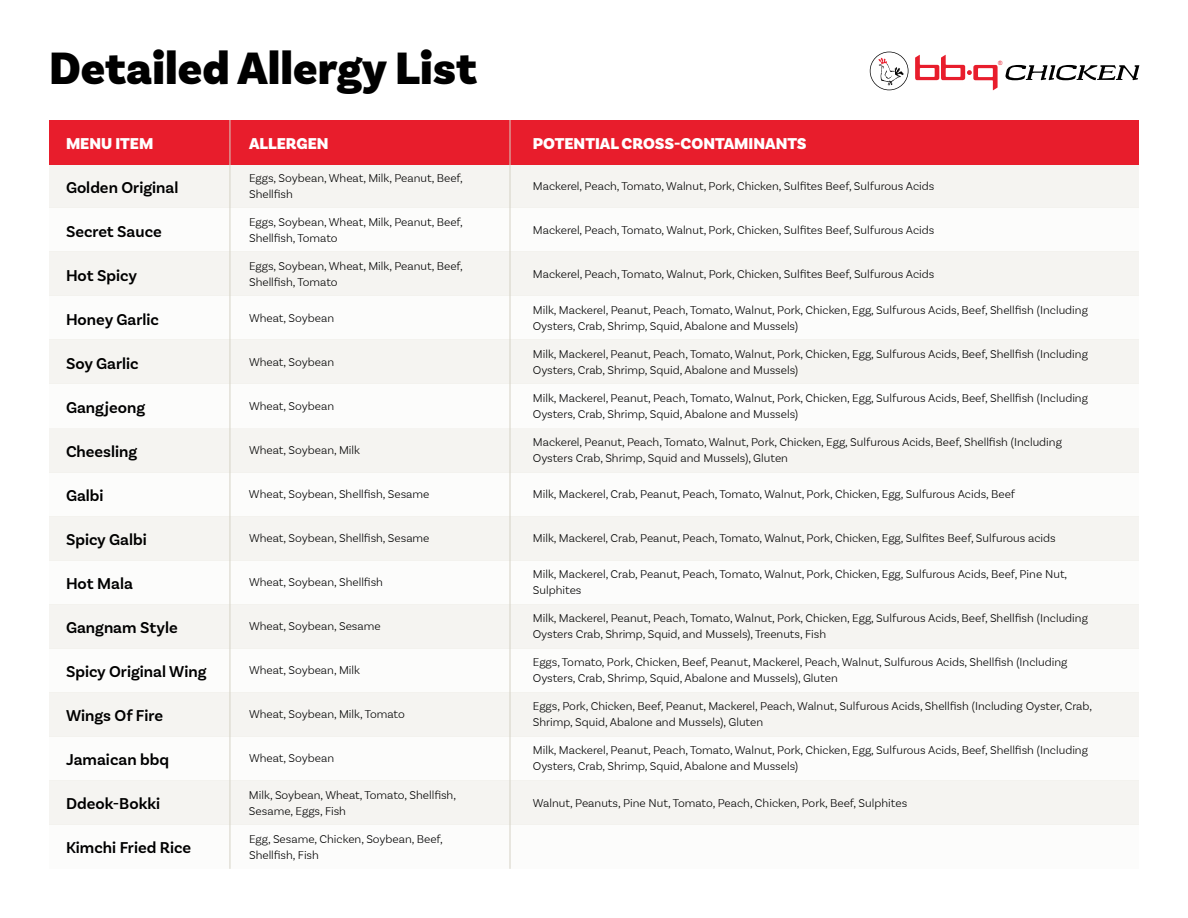
<style>
.page{position:relative;width:1188px;height:918px;background:#fff}
.page>*{position:absolute;margin:0;border:0;box-sizing:border-box;transform-origin:0 0}
.t1{font:900 47.55px "Basic Sans";color:#000}
.t2{font:600 16.5px "Basic Sans";color:#000}
.t3{font:900 16.5px "Basic Sans";color:#fff}
.t4{font:300 12px/15.8px "Basic Sans";color:#000}
.t5{font:5.85px "Arial";color:#e81d2c}
</style>
<div class="page">
<div style="left:49px;top:163px;width:1090px;height:45px;background:#f5f4f1"></div>
<div style="left:49px;top:120px;width:1090px;height:44px;background:#e81d2c"></div>
<div style="left:49px;top:340px;width:1090px;height:44px;background:#f5f4f1"></div>
<div style="left:49px;top:516px;width:1090px;height:44px;background:#f5f4f1"></div>
<div style="left:49px;top:781px;width:1090px;height:44px;background:#f5f4f1"></div>
<div style="left:49px;top:252px;width:1090px;height:44px;background:#f5f4f1"></div>
<div style="left:49px;top:428px;width:1090px;height:44px;background:#f5f4f1"></div>
<div style="left:49px;top:604px;width:1090px;height:44px;background:#f5f4f1"></div>
<div style="left:49px;top:692px;width:1090px;height:45px;background:#f5f4f1"></div>
<div style="left:49px;top:208px;width:1090px;height:44px;background:#fcfcfb"></div>
<div style="left:49px;top:384px;width:1090px;height:44px;background:#fcfcfb"></div>
<div style="left:49px;top:560px;width:1090px;height:44px;background:#fcfcfb"></div>
<div style="left:49px;top:648px;width:1090px;height:44px;background:#fcfcfb"></div>
<div style="left:49px;top:825px;width:1090px;height:44px;background:#fcfcfb"></div>
<div style="left:49px;top:296px;width:1090px;height:44px;background:#fcfcfb"></div>
<div style="left:49px;top:472px;width:1090px;height:44px;background:#fcfcfb"></div>
<div style="left:49px;top:737px;width:1090px;height:44px;background:#fcfcfb"></div>
<svg style="left:915px;top:55px;width:83px;height:35px"></svg>
<svg style="left:1005px;top:65px;width:134px;height:15px"></svg>
<svg style="left:870px;top:52px;width:39px;height:38px"></svg>
<hr style="left:230px;top:120px;width:1px;height:749px;background:#d5d2c5">
<hr style="left:510px;top:120px;width:1px;height:749px;background:#d5d2c5">
<h1 class="t1" style="left:49px;top:39px;width:429px">Detailed Allergy List</h1>
<p class="t5" style="left:998px;top:59px;width:6px">®</p>
<h2 class="t3" style="left:66px;top:134px;width:89px">MENU ITEM</h2>
<h2 class="t3" style="left:249px;top:134px;width:81px">ALLERGEN</h2>
<h2 class="t3" style="left:533px;top:134px;width:275px">POTENTIAL CROSS-CONTAMINANTS</h2>
<p class="t4" style="left:533px;top:178px;width:403px">Mackerel, Peach, Tomato, Walnut, Pork, Chicken, Sulfites Beef, Sulfurous Acids</p>
<p class="t4" style="left:249px;top:170px;width:215px">Eggs, Soybean, Wheat, Milk, Peanut, Beef,<br>Shellfish</p>
<h2 class="t2" style="left:66px;top:177px;width:114px">Golden Original</h2>
<h2 class="t2" style="left:66px;top:222px;width:97px">Secret Sauce</h2>
<h2 class="t2" style="left:66px;top:266px;width:73px">Hot Spicy</h2>
<h2 class="t2" style="left:66px;top:310px;width:95px">Honey Garlic</h2>
<h2 class="t2" style="left:66px;top:354px;width:74px">Soy Garlic</h2>
<h2 class="t2" style="left:66px;top:398px;width:81px">Gangjeong</h2>
<h2 class="t2" style="left:66px;top:442px;width:73px">Cheesling</h2>
<h2 class="t2" style="left:66px;top:486px;width:39px">Galbi</h2>
<h2 class="t2" style="left:66px;top:530px;width:82px">Spicy Galbi</h2>
<h2 class="t2" style="left:66px;top:574px;width:68px">Hot Mala</h2>
<h2 class="t2" style="left:66px;top:618px;width:113px">Gangnam Style</h2>
<h2 class="t2" style="left:66px;top:662px;width:142px">Spicy Original Wing</h2>
<h2 class="t2" style="left:66px;top:706px;width:99px">Wings Of Fire</h2>
<h2 class="t2" style="left:66px;top:750px;width:105px">Jamaican bbq</h2>
<h2 class="t2" style="left:66px;top:794px;width:96px">Ddeok-Bokki</h2>
<h2 class="t2" style="left:66px;top:838px;width:127px">Kimchi Fried Rice</h2>
<p class="t4" style="left:249px;top:214px;width:215px">Eggs, Soybean, Wheat, Milk, Peanut, Beef,<br>Shellfish, Tomato</p>
<p class="t4" style="left:533px;top:222px;width:403px">Mackerel, Peach, Tomato, Walnut, Pork, Chicken, Sulfites Beef, Sulfurous Acids</p>
<p class="t4" style="left:249px;top:258px;width:215px">Eggs, Soybean, Wheat, Milk, Peanut, Beef,<br>Shellfish, Tomato</p>
<p class="t4" style="left:533px;top:266px;width:403px">Mackerel, Peach, Tomato, Walnut, Pork, Chicken, Sulfites Beef, Sulfurous Acids</p>
<p class="t4" style="left:533px;top:302px;width:557px">Milk, Mackerel, Peanut, Peach, Tomato, Walnut, Pork, Chicken, Egg, Sulfurous Acids, Beef, Shellfish (Including<br>Oysters, Crab, Shrimp, Squid, Abalone and Mussels)</p>
<p class="t4" style="left:249px;top:310px;width:87px">Wheat, Soybean</p>
<p class="t4" style="left:533px;top:346px;width:557px">Milk, Mackerel, Peanut, Peach, Tomato, Walnut, Pork, Chicken, Egg, Sulfurous Acids, Beef, Shellfish (Including<br>Oysters, Crab, Shrimp, Squid, Abalone and Mussels)</p>
<p class="t4" style="left:249px;top:354px;width:87px">Wheat, Soybean</p>
<p class="t4" style="left:533px;top:390px;width:557px">Milk, Mackerel, Peanut, Peach, Tomato, Walnut, Pork, Chicken, Egg, Sulfurous Acids, Beef, Shellfish (Including<br>Oysters, Crab, Shrimp, Squid, Abalone and Mussels)</p>
<p class="t4" style="left:249px;top:398px;width:87px">Wheat, Soybean</p>
<p class="t4" style="left:533px;top:434px;width:531px">Mackerel, Peanut, Peach, Tomato, Walnut, Pork, Chicken, Egg, Sulfurous Acids, Beef, Shellfish (Including<br>Oysters Crab, Shrimp, Squid and Mussels), Gluten</p>
<p class="t4" style="left:249px;top:442px;width:113px">Wheat, Soybean, Milk</p>
<p class="t4" style="left:249px;top:486px;width:182px">Wheat, Soybean, Shellfish, Sesame</p>
<p class="t4" style="left:533px;top:486px;width:484px">Milk, Mackerel, Crab, Peanut, Peach, Tomato, Walnut, Pork, Chicken, Egg, Sulfurous Acids, Beef</p>
<p class="t4" style="left:249px;top:530px;width:182px">Wheat, Soybean, Shellfish, Sesame</p>
<p class="t4" style="left:533px;top:530px;width:524px">Milk, Mackerel, Crab, Peanut, Peach, Tomato, Walnut, Pork, Chicken, Egg, Sulfites Beef, Sulfurous acids</p>
<p class="t4" style="left:533px;top:566px;width:536px">Milk, Mackerel, Crab, Peanut, Peach, Tomato, Walnut, Pork, Chicken, Egg, Sulfurous Acids, Beef, Pine Nut,<br>Sulphites</p>
<p class="t4" style="left:249px;top:574px;width:135px">Wheat, Soybean, Shellfish</p>
<p class="t4" style="left:533px;top:610px;width:557px">Milk, Mackerel, Peanut, Peach, Tomato, Walnut, Pork, Chicken, Egg, Sulfurous Acids, Beef, Shellfish (Including<br>Oysters Crab, Shrimp, Squid, and Mussels), Treenuts, Fish</p>
<p class="t4" style="left:249px;top:618px;width:133px">Wheat, Soybean, Sesame</p>
<p class="t4" style="left:533px;top:654px;width:536px">Eggs, Tomato, Pork, Chicken, Beef, Peanut, Mackerel, Peach, Walnut, Sulfurous Acids, Shellfish (Including<br>Oysters, Crab, Shrimp, Squid, Abalone and Mussels), Gluten</p>
<p class="t4" style="left:249px;top:662px;width:113px">Wheat, Soybean, Milk</p>
<p class="t4" style="left:533px;top:698px;width:561px">Eggs, Pork, Chicken, Beef, Peanut, Mackerel, Peach, Walnut, Sulfurous Acids, Shellfish (Including Oyster, Crab,<br>Shrimp, Squid, Abalone and Mussels), Gluten</p>
<p class="t4" style="left:249px;top:706px;width:157px">Wheat, Soybean, Milk, Tomato</p>
<p class="t4" style="left:533px;top:742px;width:557px">Milk, Mackerel, Peanut, Peach, Tomato, Walnut, Pork, Chicken, Egg, Sulfurous Acids, Beef, Shellfish (Including<br>Oysters, Crab, Shrimp, Squid, Abalone and Mussels)</p>
<p class="t4" style="left:249px;top:750px;width:87px">Wheat, Soybean</p>
<p class="t4" style="left:249px;top:787px;width:209px">Milk, Soybean, Wheat, Tomato, Shellfish,<br>Sesame, Eggs, Fish</p>
<p class="t4" style="left:533px;top:795px;width:376px">Walnut, Peanuts, Pine Nut, Tomato, Peach, Chicken, Pork, Beef, Sulphites</p>
<p class="t4" style="left:249px;top:831px;width:195px">Egg, Sesame, Chicken, Soybean, Beef,<br>Shellfish, Fish</p>
</div>
